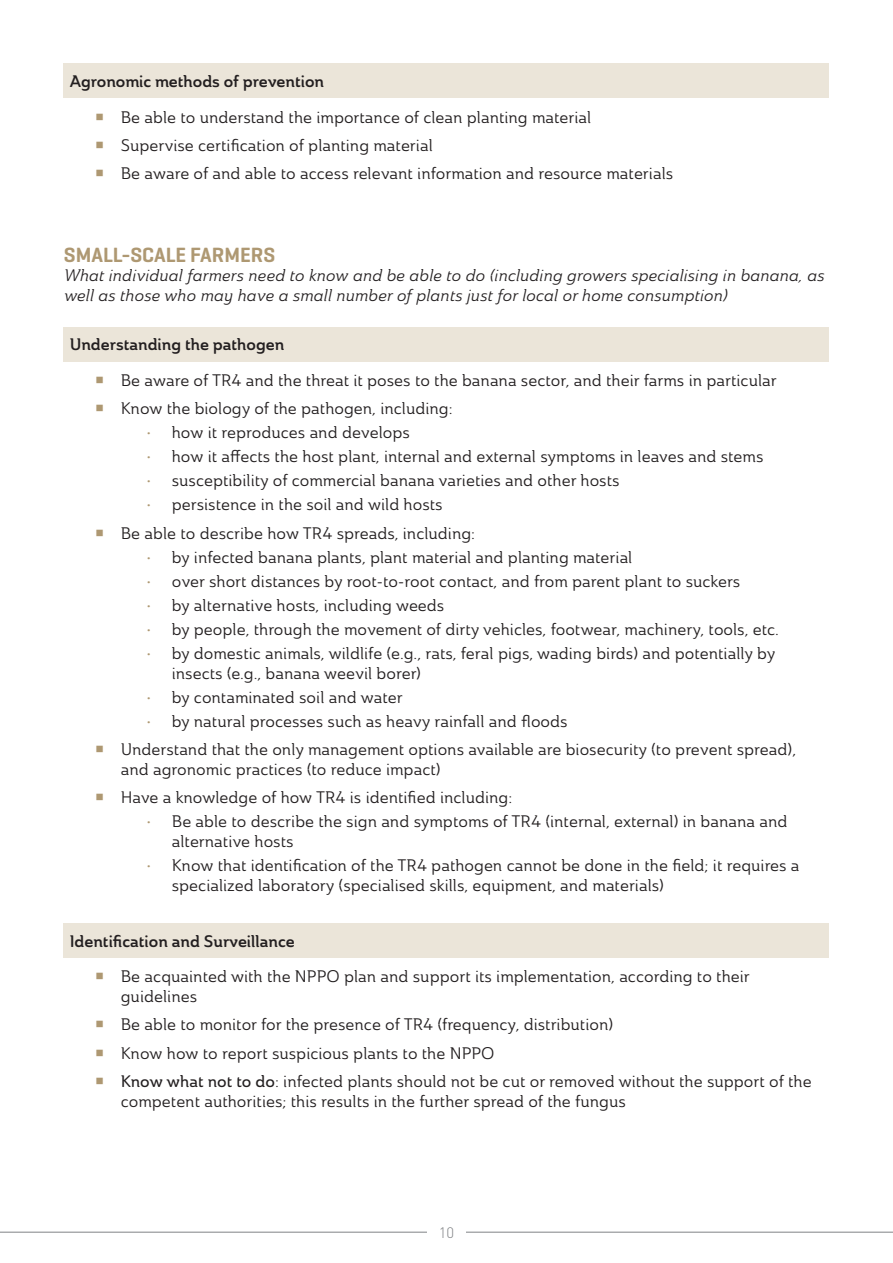
<style>
.page{position:relative;width:893px;height:1263px;background:#fff}
.page>*{position:absolute;margin:0;border:0;box-sizing:border-box;transform-origin:0 0}
.t1{font:600 21px "Geogrotesque";color:#ae9872}
.t2{font:16.5px/28.3px "Ainslie Nor Reg";color:#231f20}
.t3{font:16.5px/19.8px "Ainslie Nor Reg It";color:#231f20}
.t4{font:16.5px "Ainslie Nor Dem";color:#231f20}
.t5{font:300 15px "DIN Pro";color:#808285}
.s1{color:#ae9872}
.s2{font-family:"Ainslie Nor Med"}
</style>
<div class="page">
<hr style="left:0;top:1232px;width:893px;height:1px;background:#808285">
<div style="left:427px;top:1218px;width:39px;height:28px;background:#fff"></div>
<div style="left:64px;top:64px;width:765px;height:34px;background:#ebe5d9"></div>
<div style="left:64px;top:327px;width:765px;height:34px;background:#ebe5d9"></div>
<div style="left:64px;top:923px;width:765px;height:34px;background:#ebe5d9"></div>
<p class="t4" style="left:70px;top:70px;width:256px">Agronomic methods of prevention</p>
<p class="t2" style="left:121px;top:103px;width:554px">Be able to understand the importance of clean planting material<br>Supervise certification of planting material<br>Be aware of and able to access relevant information and resource materials</p>
<p class="t1" style="left:64px;top:241px;width:213px">SMALL-SCALE FARMERS</p>
<p class="t3" style="left:64px;top:266px;width:762px">What individual farmers need to know and be able to do (including growers specialising in banana, as well as those who may have a small number of plants just for local or home consumption)</p>
<p class="t4" style="left:70px;top:333px;width:216px">Understanding the pathogen</p>
<p class="t2" style="left:121px;top:366px;width:657px">Be aware of TR4 and the threat it poses to the banana sector, and their farms in particular<br>Know the biology of the pathogen, including:</p>
<p class="t2" style="left:146px;top:418px;width:265px"><span class="s1">•</span> how it reproduces and develops</p>
<p class="t2" style="left:146px;top:442px;width:619px"><span class="s1">•</span> how it affects the host plant, internal and external symptoms in leaves and stems</p>
<p class="t2" style="left:146px;top:466px;width:475px"><span class="s1">•</span> susceptibility of commercial banana varieties and other hosts</p>
<p class="t2" style="left:121px;top:490px;width:356px;text-align:center"><span class="s1">•</span> persistence in the soil and wild hosts<br>Be able to describe how TR4 spreads, including:</p>
<p class="t2" style="left:146px;top:543px;width:488px"><span class="s1">•</span> by infected banana plants, plant material and planting material</p>
<p class="t2" style="left:146px;top:567px;width:595px"><span class="s1">•</span> over short distances by root-to-root contact, and from parent plant to suckers</p>
<p class="t2" style="left:146px;top:591px;width:300px"><span class="s1">•</span> by alternative hosts, including weeds</p>
<p class="t2" style="left:146px;top:615px;width:634px"><span class="s1">•</span> by people, through the movement of dirty vehicles, footwear, machinery, tools, etc.</p>
<p class="t2" style="left:172px;top:643px;width:605px;line-height:19.8px;text-indent:-26px"><span class="s1">•</span> by domestic animals, wildlife (e.g., rats, feral pigs, wading birds) and potentially by insects (e.g., banana weevil borer)</p>
<p class="t2" style="left:146px;top:683px;width:258px"><span class="s1">•</span> by contaminated soil and water</p>
<p class="t2" style="left:121px;top:707px;width:677px;text-indent:26px"><span class="s1">•</span> by natural processes such as heavy rainfall and floods<br>Understand that the only management options available are biosecurity (to prevent spread),</p>
<p class="t2" style="left:121px;top:755px;width:393px">and agronomic practices (to reduce impact)<br>Have a knowledge of how TR4 is identified including:</p>
<p class="t2" style="left:172px;top:811px;width:617px;line-height:19.8px;text-indent:-26px"><span class="s1">•</span> Be able to describe the sign and symptoms of TR4 (internal, external) in banana and alternative hosts</p>
<p class="t2" style="left:172px;top:855px;width:629px;line-height:19.8px;text-indent:-26px"><span class="s1">•</span> Know that identification of the TR4 pathogen cannot be done in the field; it requires a specialized laboratory (specialised skills, equipment, and materials)</p>
<p class="t4" style="left:70px;top:930px;width:227px">Identification and Surveillance</p>
<p class="t2" style="left:121px;top:966px;width:630px;line-height:19.8px">Be acquainted with the NPPO plan and support its implementation, according to their guidelines</p>
<p class="t2" style="left:121px;top:1010px;width:692px">Be able to monitor for the presence of TR4 (frequency, distribution)<br>Know how to report suspicious plants to the NPPO<br><span class="s2">Know what not to do</span>: infected plants should not be cut or removed without the support of the</p>
<p class="t2" style="left:121px;top:1087px;width:506px">competent authorities; this results in the further spread of the fungus</p>
<p class="t5" style="left:439px;top:1222px;width:17px">10</p>
</div>
